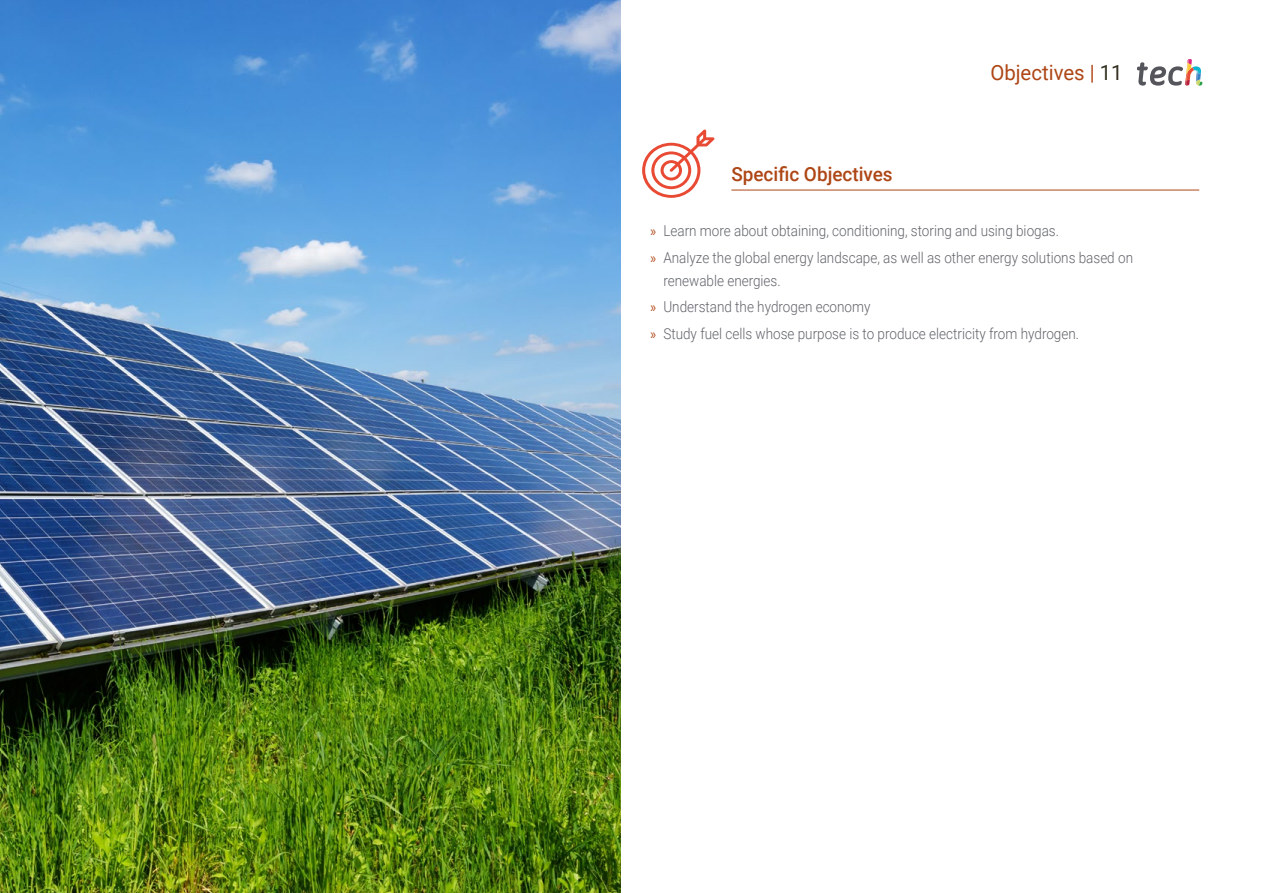
<style>
.page{position:relative;width:1263px;height:893px;background:#fff}
.page>*{position:absolute;margin:0;border:0;box-sizing:border-box;transform-origin:0 0}
.Sección___Pag{font:21px "Roboto";color:#ae4615}
.Subtítulo_Pag{font:500 19.5px "Roboto";color:#ae4615}
.t1{font:300 15px/22.5px "Roboto";color:#61646a;scale:.9 1}
.s1{color:#312e20}
.s2{font-family:"Myriad Pro";font-weight:400;color:#ae4615}
</style>
<div class="page">
<hr style="left:731px;top:190px;width:468px;height:1px;background:#ae4615">
<svg style="left:642px;top:129px;width:72px;height:69px"></svg>
<img style="left:0;top:0;width:621px;height:893px">
<svg style="left:1137px;top:59px;width:65px;height:27px"></svg>
<p class="Sección___Pag" style="left:990px;top:57px;width:134px">Objectives | <span class="s1">11</span></p>
<p class="Subtítulo_Pag" style="left:731px;top:161px;width:163px">Specific Objectives</p>
<p class="t1" style="left:651px;top:219px;width:455px"><span class="s2">»</span> Learn more about obtaining, conditioning, storing and using biogas.</p>
<p class="t1" style="left:663px;top:246px;width:523px;text-indent:-13px"><span class="s2">»</span> Analyze the global energy landscape, as well as other energy solutions based on renewable energies.</p>
<p class="t1" style="left:651px;top:295px;width:246px"><span class="s2">»</span> Understand the hydrogen economy</p>
<p class="t1" style="left:651px;top:322px;width:478px"><span class="s2">»</span> Study fuel cells whose purpose is to produce electricity from hydrogen.</p>
</div>
